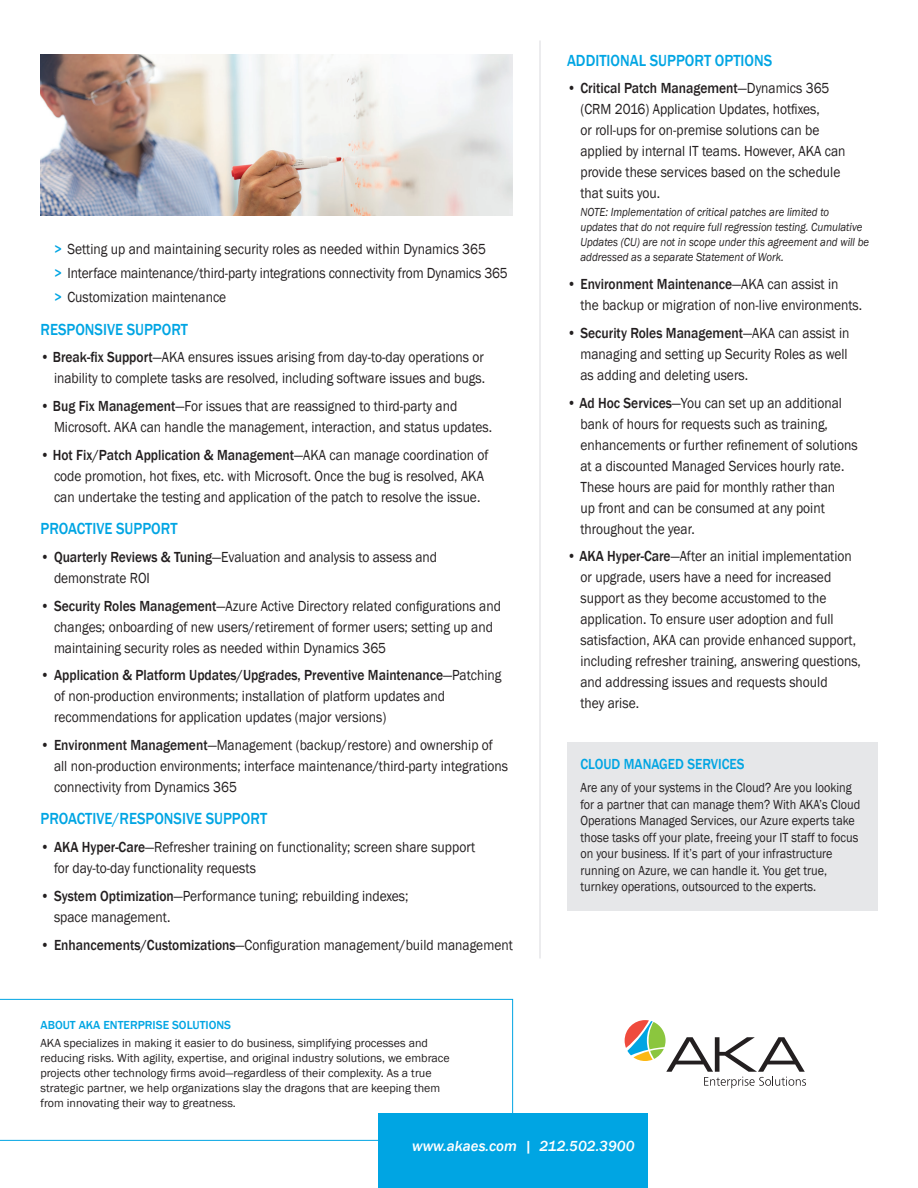
<style>
.page{position:relative;width:918px;height:1188px;background:#fff}
.page>*{position:absolute;margin:0;border:0;box-sizing:border-box;transform-origin:0 0}
.t1{font:500 16.5px "Franklin Gothic";color:#00a5e3;scale:.9 1}
.t2{font:15px/21px "Franklin Gothic";color:#231f20;scale:.9 1}
.t3{font:italic 500 15px "Franklin Gothic";color:#fff}
.t4{font:500 15px "Franklin Gothic";color:#00a5e3;scale:.9 1}
.t5{font:13.5px/16.5px "Franklin Gothic";color:#231f20;scale:.9 1}
.t6{font:12px/15px "Franklin Gothic";color:#231f20}
.t7{font:italic 12px/15px "Franklin Gothic";color:#231f20;scale:.9 1}
.t8{font:500 12px "Franklin Gothic";color:#00a5e3}
.s1{font-weight:500;color:#00a5e3}
.s2{font-weight:500}
</style>
<div class="page">
<div style="left:567px;top:742px;width:311px;height:169px;background:#e6e7e9"></div>
<hr style="left:539px;top:40px;width:2px;height:918px;background:#e6e7e9">
<img style="left:40px;top:54px;width:473px;height:162px">
<svg style="left:625px;top:1020px;width:181px;height:68px"></svg>
<svg style="left:0;top:999px;width:513px;height:142px"></svg>
<div style="left:378px;top:1114px;width:270px;height:74px;background:#00a5e3"></div>
<p class="t2" style="left:54px;top:237px;width:506px;line-height:24.3px"><span class="s1">&gt;</span> Setting up and maintaining security roles as needed within Dynamics 365<br><span class="s1">&gt;</span> Interface maintenance/third-party integrations connectivity from Dynamics 365 <span class="s1">&gt;</span> Customization maintenance</p>
<p class="t1" style="left:40px;top:319px;width:166px">RESPONSIVE SUPPORT</p>
<p class="t2" style="left:40px;top:347px;width:496px;text-align:right">• <span class="s2">Break-fix Support</span>—AKA ensures issues arising from day-to-day operations or inability to complete tasks are resolved, including software issues and bugs.</p>
<p class="t2" style="left:54px;top:396px;width:488px;text-indent:-14px">• <span class="s2">Bug Fix Management</span>—For issues that are reassigned to third-party and<br>Microsoft. AKA can handle the management, interaction, and status updates.</p>
<p class="t2" style="left:40px;top:445px;width:500px;text-align:center">• <span class="s2">Hot Fix/Patch Application &amp; Management</span>—AKA can manage coordination of code promotion, hot fixes, etc. with Microsoft. Once the bug is resolved, AKA can undertake the testing and application of the patch to resolve the issue.</p>
<p class="t1" style="left:40px;top:518px;width:154px">PROACTIVE SUPPORT</p>
<p class="t2" style="left:54px;top:547px;width:427px;text-indent:-14px"><span class="s2">• Quarterly Reviews &amp; Tuning</span>—Evaluation and analysis to assess and demonstrate ROI</p>
<p class="t2" style="left:54px;top:595px;width:498px;text-indent:-14px"><span class="s2">• Security Roles Management</span>—Azure Active Directory related configurations and changes; onboarding of new users/retirement of former users; setting up and maintaining security roles as needed within Dynamics 365</p>
<p class="t2" style="left:54px;top:665px;width:499px;text-indent:-14px"><span class="s2">• Application &amp; Platform Updates/Upgrades, Preventive Maintenance</span>—Patching of non-production environments; installation of platform updates and recommendations for application updates (major versions)</p>
<p class="t2" style="left:54px;top:735px;width:506px;text-indent:-14px"><span class="s2">• Environment Management</span>—Management (backup/restore) and ownership of all non-production environments; interface maintenance/third-party integrations connectivity from Dynamics 365</p>
<p class="t1" style="left:40px;top:809px;width:253px">PROACTIVE/RESPONSIVE SUPPORT</p>
<p class="t2" style="left:54px;top:837px;width:470px;text-indent:-14px"><span class="s2">• AKA Hyper-Care</span>—Refresher training on functionality; screen share support for day-to-day functionality requests</p>
<p class="t2" style="left:54px;top:886px;width:396px;text-indent:-14px"><span class="s2">• System Optimization</span>—Performance tuning; rebuilding indexes; space management.</p>
<p class="t2" style="left:41px;top:934px;width:526px"><span class="s2">• Enhancements/Customizations</span>—Configuration management/build management</p>
<p class="t1" style="left:567px;top:50px;width:229px">ADDITIONAL SUPPORT OPTIONS</p>
<p class="t2" style="left:580px;top:78px;width:296px;text-indent:-14px"><span class="s2">• Critical Patch Management</span>—Dynamics 365 (CRM 2016) Application Updates, hotfixes,<br>or roll-ups for on-premise solutions can be applied by internal IT teams. However, AKA can provide these services based on the schedule that suits you.</p>
<p class="t7" style="left:580px;top:205px;width:322px">NOTE: Implementation of critical patches are limited to<br>updates that do not require full regression testing. Cumulative Updates (CU) are not in scope under this agreement and will be addressed as a separate Statement of Work.</p>
<p class="t2" style="left:580px;top:274px;width:315px;text-indent:-14px"><span class="s2">• Environment Maintenance</span>—AKA can assist in<br>the backup or migration of non-live environments.</p>
<p class="t2" style="left:580px;top:323px;width:300px;text-indent:-14px"><span class="s2">• Security Roles Management</span>—AKA can assist in managing and setting up Security Roles as well as adding and deleting users.</p>
<p class="t2" style="left:580px;top:392px;width:309px;text-indent:-14px">• <span class="s2">Ad Hoc Services</span>—You can set up an additional bank of hours for requests such as training, enhancements or further refinement of solutions at a discounted Managed Services hourly rate.<br>These hours are paid for monthly rather than<br>up front and can be consumed at any point throughout the year.</p>
<p class="t2" style="left:580px;top:546px;width:313px;text-indent:-13px">• <span class="s2">AKA Hyper-Care</span>—After an initial implementation or upgrade, users have a need for increased support as they become accustomed to the application. To ensure user adoption and full satisfaction, AKA can provide enhanced support, including refresher training, answering questions, and addressing issues and requests should<br>they arise.</p>
<p class="t4" style="left:580px;top:755px;width:184px">CLOUD MANAGED SERVICES</p>
<p class="t5" style="left:580px;top:780px;width:312px">Are any of your systems in the Cloud? Are you looking for a partner that can manage them? With AKA’s Cloud Operations Managed Services, our Azure experts take those tasks off your plate, freeing your IT staff to focus on your business. If it’s part of your infrastructure running on Azure, we can handle it. You get true, turnkey operations, outsourced to the experts.</p>
<p class="t8" style="left:40px;top:1017px;width:192px">ABOUT AKA ENTERPRISE SOLUTIONS</p>
<p class="t6" style="left:40px;top:1036px;width:411px">AKA specializes in making it easier to do business, simplifying processes and reducing risks. With agility, expertise, and original industry solutions, we embrace projects other technology firms avoid—regardless of their complexity. As a true strategic partner, we help organizations slay the dragons that are keeping them from innovating their way to greatness.</p>
<p class="t3" style="left:412px;top:1137px;width:224px">www.akaes.com | 212.502.3900</p>
</div>
